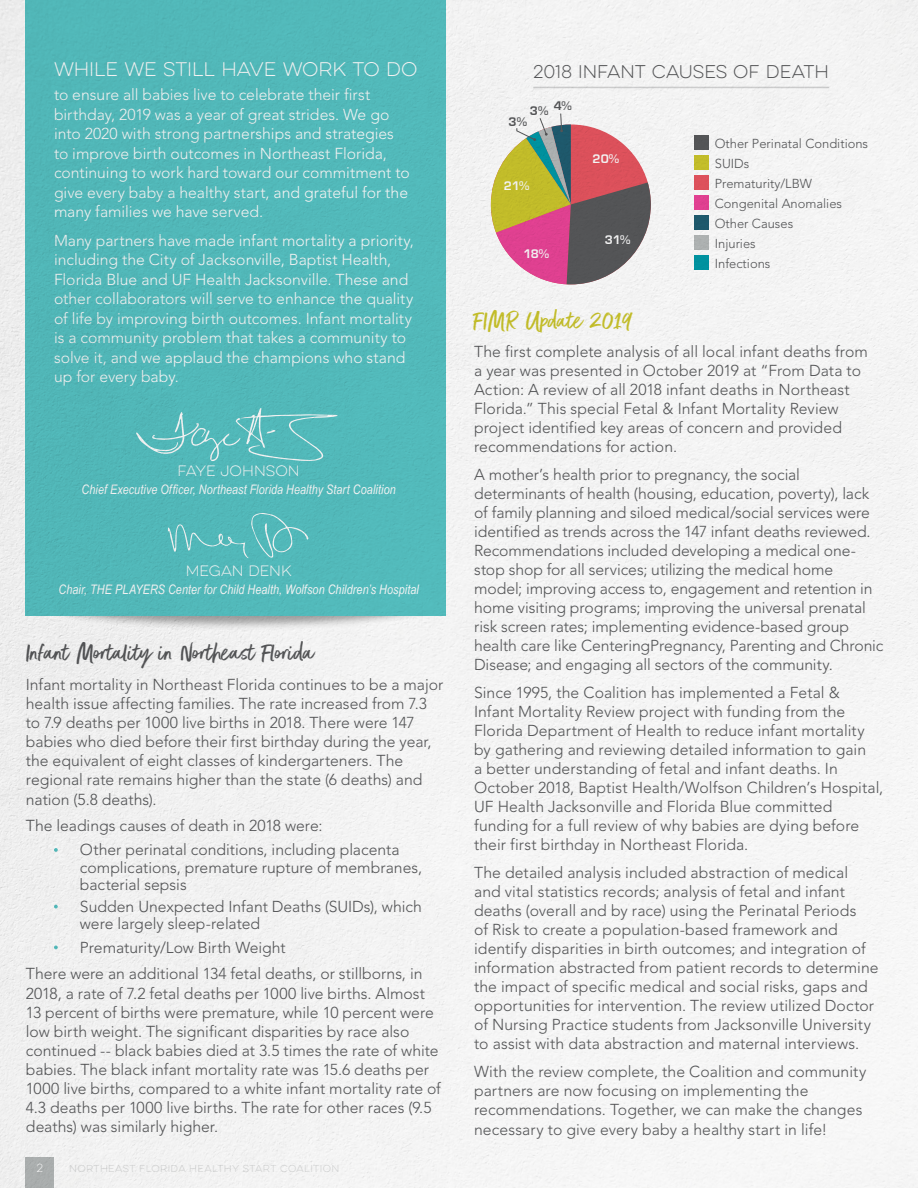
<style>
.page{position:relative;width:918px;height:1188px;background:#fff}
.page>*{position:absolute;margin:0;border:0;box-sizing:border-box;transform-origin:0 0}
.t1{font:28.5px "Better Times";color:#58595b}
.t2{font:28.5px "Better Times";color:#ccc62c}
.t3{font:100 17.7px "Eveleth Clean";letter-spacing:-.01em;color:#fff}
.t4{font:100 16.5px "Eveleth Clean";letter-spacing:-.005em;color:#58595b}
.t5{font:300 15.75px/19px "Avenir";color:#58595b}
.t6{font:300 15.75px/19.5px "Avenir";color:#fff}
.t7{font:100 13.5px "Eveleth Clean";color:#fff}
.t8{font:italic 13.2px "Arial Narrow";letter-spacing:.01em;color:#fff}
.t9{font:300 12.9px/20.1px "Avenir";color:#58595b}
.t10{font:700 12.9px "Eurostile";letter-spacing:-.015em;color:#fff}
.t11{font:700 12.9px "Eurostile";color:#58595b}
.t12{font:100 10.5px "Eveleth Clean";color:#fff}
.t13{font:100 9px "Eveleth Clean";letter-spacing:.04em;color:#d5d6d6}
</style>
<div class="page">
<img style="left:0;top:0;width:918px;height:1188px">
<p class="t3" style="left:54px;top:57px;width:365px">WHILE WE STILL HAVE WORK TO DO</p>
<p class="t6" style="left:54px;top:85px;width:357px">to ensure all babies live to celebrate their first birthday, 2019 was a year of great strides. We go into 2020 with strong partnerships and strategies to improve birth outcomes in Northeast Florida, continuing to work hard toward our commitment to give every baby a healthy start, and grateful for the many families we have served.</p>
<p class="t6" style="left:54px;top:231px;width:362px">Many partners have made infant mortality a priority, including the City of Jacksonville, Baptist Health, Florida Blue and UF Health Jacksonville. These and other collaborators will serve to enhance the quality of life by improving birth outcomes. Infant mortality is a community problem that takes a community to solve it, and we applaud the champions who stand up for every baby.</p>
<p class="t7" style="left:178px;top:462px;width:124px">FAYE JOHNSON</p>
<p class="t8" style="left:82px;top:480px;width:316px">Chief Executive Officer, Northeast Florida Healthy Start Coalition</p>
<p class="t7" style="left:186px;top:562px;width:107px">MEGAN DENK</p>
<p class="t8" style="left:58px;top:580px;width:362px">Chair, THE PLAYERS Center for Child Health, Wolfson Children’s Hospital</p>
<h1 class="t1" style="left:26px;top:637px;width:290px">Infant Mortality in Northeast Florida</h1>
<p class="t5" style="left:26px;top:675px;width:419px">Infant mortality in Northeast Florida continues to be a major health issue affecting families. The rate increased from 7.3 to 7.9 deaths per 1000 live births in 2018. There were 147 babies who died before their first birthday during the year, the equivalent of eight classes of kindergarteners. The regional rate remains higher than the state (6 deaths) and nation (5.8 deaths).</p>
<p class="t5" style="left:80px;top:814px;width:321px;line-height:24.2px;text-indent:-54px">The leadings causes of death in 2018 were:<br>Other perinatal conditions, including placenta</p>
<p class="t5" style="left:80px;top:859px;width:344px;line-height:17.2px">complications, premature rupture of membranes, bacterial sepsis</p>
<p class="t5" style="left:80px;top:898px;width:344px;line-height:17.2px">Sudden Unexpected Infant Deaths (SUIDs), which were largely sleep-related</p>
<p class="t5" style="left:26px;top:934px;width:398px;line-height:26.5px;text-indent:54px">Prematurity/Low Birth Weight<br>There were an additional 134 fetal deaths, or stillborns, in</p>
<p class="t5" style="left:26px;top:984px;width:417px">2018, a rate of 7.2 fetal deaths per 1000 live births. Almost 13 percent of births were premature, while 10 percent were low birth weight. The significant disparities by race also continued -- black babies died at 3.5 times the rate of white babies. The black infant mortality rate was 15.6 deaths per 1000 live births, compared to a white infant mortality rate of 4.3 deaths per 1000 live births. The rate for other races (9.5 deaths) was similarly higher.</p>
<p class="t12" style="left:37px;top:1161px;width:8px">2</p>
<p class="t13" style="left:69px;top:1162px;width:272px">NORTHEAST FLORIDA HEALTHY START COALITION</p>
<p class="t4" style="left:533px;top:60px;width:297px">2018 INFANT CAUSES OF DEATH</p>
<p class="t11" style="left:530px;top:101px;width:44px">3% 4%</p>
<p class="t11" style="left:509px;top:115px;width:20px">3%</p>
<p class="t10" style="left:504px;top:179px;width:27px">21%</p>
<p class="t10" style="left:523px;top:247px;width:27px">18%</p>
<p class="t10" style="left:593px;top:152px;width:28px">20%</p>
<p class="t10" style="left:605px;top:233px;width:27px">31%</p>
<p class="t9" style="left:715px;top:134px;width:155px">Other Perinatal Conditions<br>SUIDs<br>Prematurity/LBW<br>Congenital Anomalies<br>Other Causes<br>Injuries<br>Infections</p>
<h1 class="t2" style="left:474px;top:305px;width:159px">FIMR Update 2019</h1>
<p class="t5" style="left:474px;top:342px;width:395px">The first complete analysis of all local infant deaths from a year was presented in October 2019 at “From Data to Action: A review of all 2018 infant deaths in Northeast Florida.” This special Fetal &amp; Infant Mortality Review project identified key areas of concern and provided recommendations for action.</p>
<p class="t5" style="left:474px;top:466px;width:411px">A mother’s health prior to pregnancy, the social determinants of health (housing, education, poverty), lack of family planning and siloed medical/social services were identified as trends across the 147 infant deaths reviewed.<br>Recommendations included developing a medical one&shy;stop shop for all services; utilizing the medical home model; improving access to, engagement and retention in home visiting programs; improving the universal prenatal risk screen rates; implementing evidence-based group health care like CenteringPregnancy, Parenting and Chronic Disease; and engaging all sectors of the community.</p>
<p class="t5" style="left:474px;top:683px;width:411px">Since 1995, the Coalition has implemented a Fetal &amp; Infant Mortality Review project with funding from the Florida Department of Health to reduce infant mortality by gathering and reviewing detailed information to gain<br>a better understanding of fetal and infant deaths. In October 2018, Baptist Health/Wolfson Children’s Hospital, UF Health Jacksonville and Florida Blue committed funding for a full review of why babies are dying before their first birthday in Northeast Florida.</p>
<p class="t5" style="left:474px;top:863px;width:406px">The detailed analysis included abstraction of medical and vital statistics records; analysis of fetal and infant deaths (overall and by race) using the Perinatal Periods<br>of Risk to create a population-based framework and identify disparities in birth outcomes; and integration of information abstracted from patient records to determine the impact of specific medical and social risks, gaps and opportunities for intervention. The review utilized Doctor of Nursing Practice students from Jacksonville University to assist with data abstraction and maternal interviews.</p>
<p class="t5" style="left:474px;top:1062px;width:394px">With the review complete, the Coalition and community partners are now focusing on implementing the recommendations. Together, we can make the changes necessary to give every baby a healthy start in life!</p>
</div>
